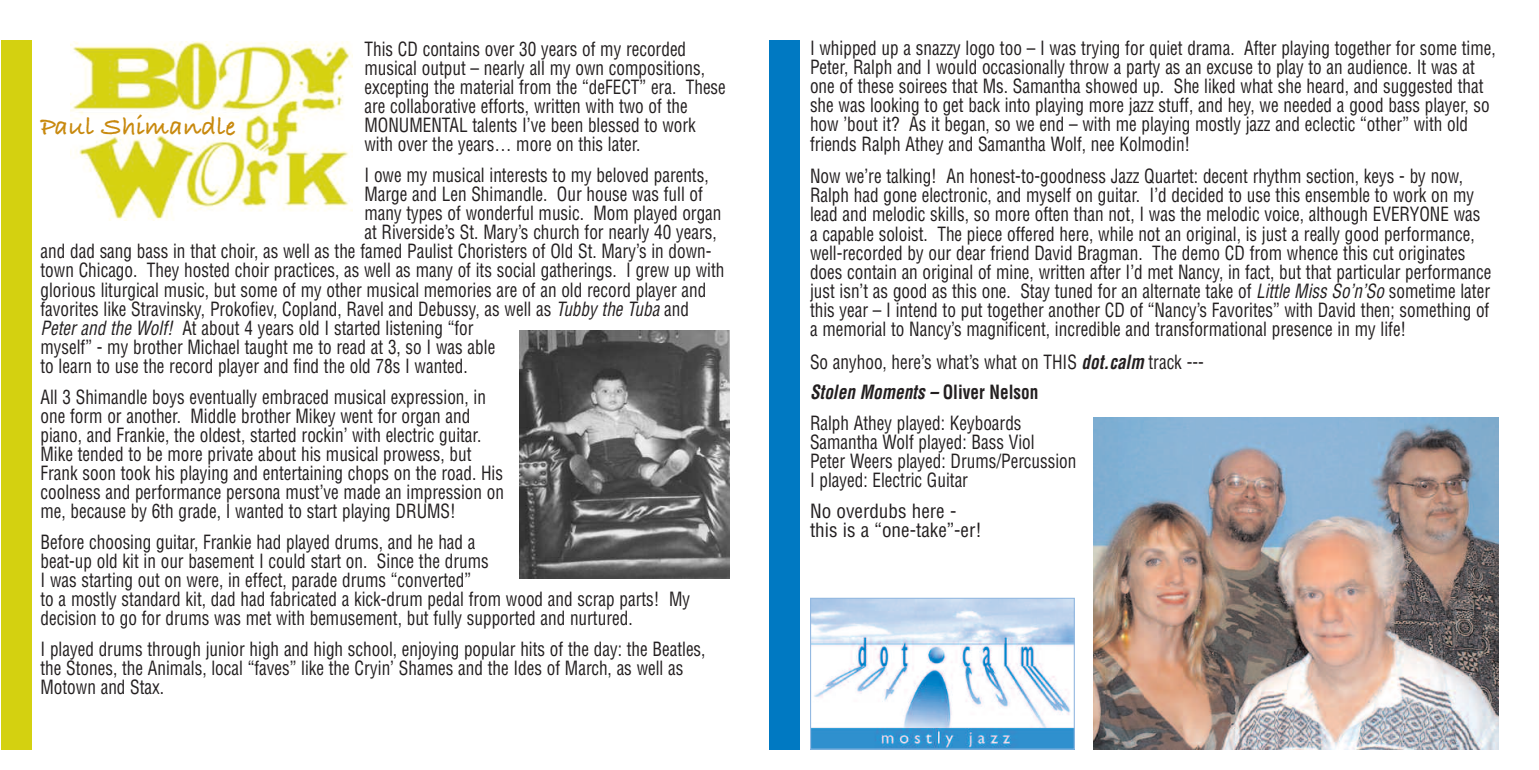
<style>
.page{position:relative;width:1539px;height:770px;background:#fff}
.page>*{position:absolute;margin:0;border:0;box-sizing:border-box;transform-origin:0 0}
.t1{font:700 27px "Bradley Hand ITCTT";color:#c8890e}
.t2{font:condensed 19.12px/19.1px "Helvetica";color:#231f20;scale:.9 1}
.t3{font:condensed 19.12px/19.1px "Helvetica";color:#231f20}
.s1{font-style:italic}
.s2{font-weight:700;font-style:italic}
.s3{font-weight:700}
</style>
<div class="page">
<img style="left:70px;top:42px;width:282px;height:178px">
<img style="left:1094px;top:417px;width:405px;height:332px">
<img style="left:519px;top:330px;width:210px;height:248px">
<img style="left:812px;top:599px;width:261px;height:148px">
<div style="left:810px;top:597px;width:265px;height:152px;border:1px solid #94b9e1"></div>
<div style="left:1px;top:40px;width:31px;height:709px;background:#d4d110"></div>
<div style="left:770px;top:40px;width:30px;height:709px;background:#0079c2"></div>
<p class="t2" style="left:364px;top:40px;width:403px">This CD contains over 30 years of my recorded musical output – nearly all my own compositions, excepting the material from the “deFECT” era. These are collaborative efforts, written with two of the MONUMENTAL talents I’ve been blessed to work with over the years… more on this later.</p>
<p class="t2" style="left:364px;top:166px;width:384px">I owe my musical interests to my beloved parents,</p>
<p class="t2" style="left:364px;top:185px;width:378px">Marge and Len Shimandle. Our house was full of</p>
<p class="t2" style="left:364px;top:204px;width:398px">many types of wonderful music. Mom played organ</p>
<p class="t2" style="left:364px;top:223px;width:393px">at Riverside’s St. Mary’s church for nearly 40 years,</p>
<p class="t2" style="left:40px;top:242px;width:747px">and dad sang bass in that choir, as well as the famed Paulist Choristers of Old St. Mary’s in down-</p>
<p class="t2" style="left:40px;top:261px;width:762px">town Chicago. They hosted choir practices, as well as many of its social gatherings. I grew up with</p>
<p class="t2" style="left:40px;top:280px;width:741px">glorious liturgical music, but some of my other musical memories are of an old record player and</p>
<p class="t2" style="left:40px;top:299px;width:722px">favorites like Stravinsky, Prokofiev, Copland, Ravel and Debussy, as well as <span class="s1">Tubby the Tuba</span> and</p>
<p class="t2" style="left:40px;top:319px;width:483px"><span class="s1">Peter and the Wolf!</span> At about 4 years old I started listening “for</p>
<p class="t2" style="left:41px;top:338px;width:507px">myself” - my brother Michael taught me to read at 3, so I was able</p>
<p class="t2" style="left:41px;top:357px;width:476px">to learn to use the record player and find the old 78s I wanted.</p>
<p class="t2" style="left:41px;top:387px;width:517px">All 3 Shimandle boys eventually embraced musical expression, in one form or another. Middle brother Mikey went for organ and piano, and Frankie, the oldest, started rockin’ with electric guitar.<br>Mike tended to be more private about his musical prowess, but Frank soon took his playing and entertaining chops on the road. His coolness and performance persona must’ve made an impression on me, because by 6th grade, I wanted to start playing DRUMS!</p>
<p class="t2" style="left:41px;top:532px;width:723px">Before choosing guitar, Frankie had played drums, and he had a<br>beat-up old kit in our basement I could start on. Since the drums<br>I was starting out on were, in effect, parade drums “converted”<br>to a mostly standard kit, dad had fabricated a kick-drum pedal from wood and scrap parts! My decision to go for drums was met with bemusement, but fully supported and nurtured.</p>
<p class="t2" style="left:41px;top:639px;width:740px">I played drums through junior high and high school, enjoying popular hits of the day: the Beatles, the Stones, the Animals, local “faves” like the Cryin’ Shames and the Ides of March, as well as<br>Motown and Stax.</p>
<h1 class="t1" style="left:40px;top:111px;width:197px">Paul Shimandle</h1>
<p class="t2" style="left:810px;top:39px;width:764px">I whipped up a snazzy logo too – I was trying for quiet drama. After playing together for some time, Peter, Ralph and I would occasionally throw a party as an excuse to play to an audience. It was at one of these soirees that Ms. Samantha showed up. She liked what she heard, and suggested that she was looking to get back into playing more jazz stuff, and hey, we needed a good bass player, so how ’bout it? As it began, so we end – with me playing mostly jazz and eclectic “other” with old friends Ralph Athey and Samantha Wolf, nee Kolmodin!</p>
<p class="t2" style="left:810px;top:167px;width:759px">Now we’re talking! An honest-to-goodness Jazz Quartet: decent rhythm section, keys - by now, Ralph had gone electronic, and myself on guitar. I’d decided to use this ensemble to work on my lead and melodic skills, so more often than not, I was the melodic voice, although EVERYONE was a capable soloist. The piece offered here, while not an original, is just a really good performance, well-recorded by our dear friend David Bragman. The demo CD from whence this cut originates does contain an original of mine, written after I’d met Nancy, in fact, but that particular performance just isn’t as good as this one. Stay tuned for an alternate take of <span class="s1">Little Miss So’n’So</span> sometime later this year – I intend to put together another CD of “Nancy’s Favorites” with David then; something of a memorial to Nancy’s magnificent, incredible and transformational presence in my life!</p>
<p class="t2" style="left:810px;top:347px;width:439px;line-height:30.4px">So anyhoo, here’s what’s what on THIS <span class="s2">dot.calm</span> track ---<br><span class="s2">Stolen Moments –</span> <span class="s3">Oliver Nelson<br></span>Ralph Athey played: Keyboards</p>
<p class="t2" style="left:810px;top:432px;width:297px">Samantha Wolf played: Bass Viol<br>Peter Weers played: Drums/Percussion<br>I played: Electric Guitar</p>
<p class="t3" style="left:810px;top:501px;width:173px">No overdubs here - this is a “one-take”-er!</p>
</div>
